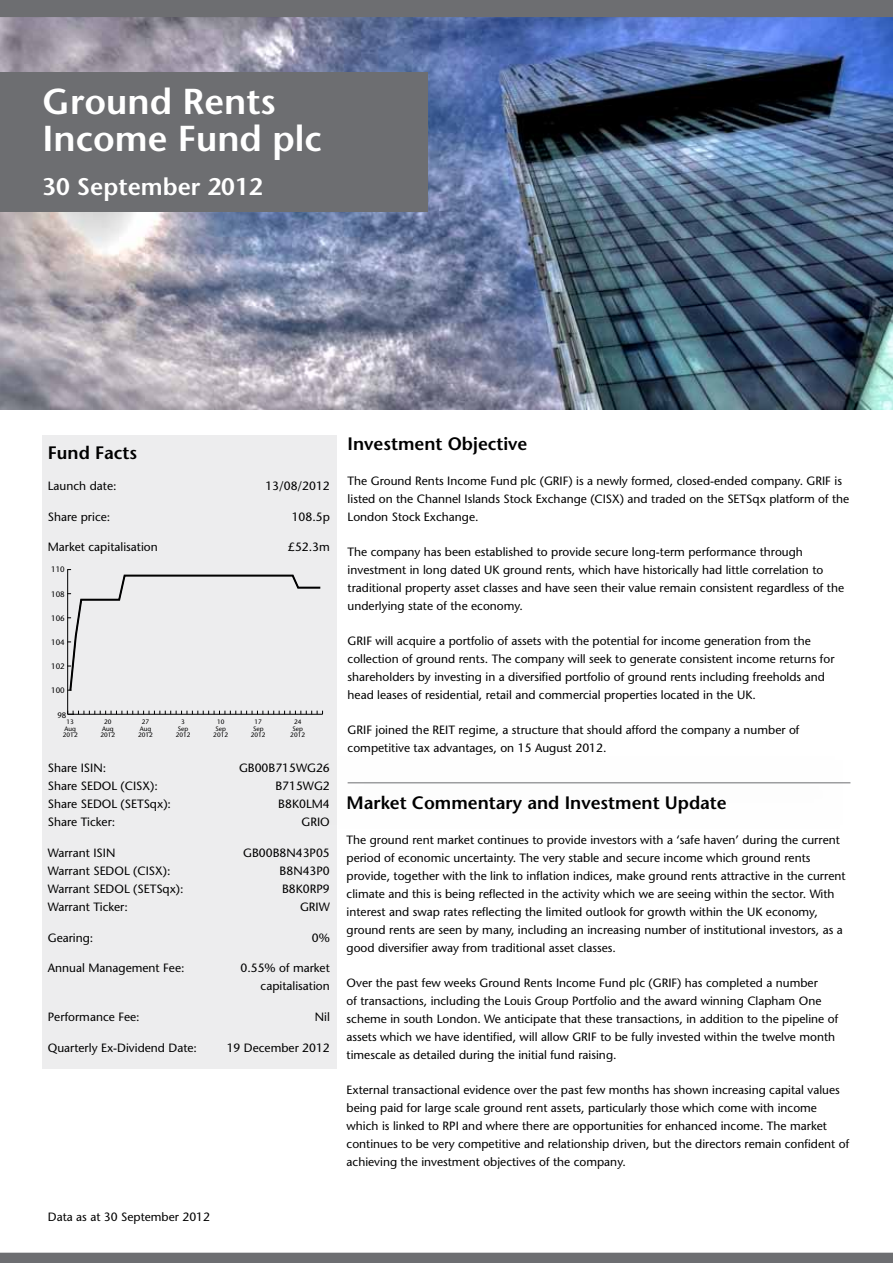
<style>
.page{position:relative;width:893px;height:1263px;background:#fff}
.page>*{position:absolute;margin:0;border:0;box-sizing:border-box;transform-origin:0 0}
.t1{font:600 36px/37.5px "Stone Sans";color:#fff}
.t2{font:600 24px "Stone Sans";color:#fff}
.t3{font:600 18px "Stone Sans";color:#000}
.t4{font:12px/18px "Stone Sans";color:#000}
.t5{font:7.95px "Stone Sans";color:#000}
.t6{font:6.45px/6.4px "Stone Sans";color:#000;text-align:center}
</style>
<div class="page">
<div style="left:43px;top:435px;width:294px;height:634px;background:#ededee"></div>
<img style="left:0;top:17px;width:893px;height:393px">
<div style="left:0;top:1253px;width:893px;height:10px;background:#6d6e71"></div>
<div style="left:0;top:0;width:893px;height:17px;background:#6d6e71"></div>
<div style="left:291px;top:747px;width:552px;height:81px;background:#000;opacity:.75"></div>
<hr style="left:348px;top:782px;width:502px;height:1px;background:#6d6e71">
<div style="left:0;top:73px;width:427px;height:139px;background:#6d6e71"></div>
<hr style="left:67px;top:569px;width:1px;height:145px;background:#000">
<svg style="left:67px;top:711px;width:256px;height:4px"></svg>
<svg style="left:67px;top:569px;width:254px;height:122px"></svg>
<h1 class="t1" style="left:43px;top:82px;width:281px">Ground Rents<br>Income Fund plc</h1>
<h2 class="t2" style="left:43px;top:172px;width:222px">30 September 2012</h2>
<h3 class="t3" style="left:48px;top:442px;width:91px">Fund Facts</h3>
<p class="t4" style="left:48px;top:477px;width:70px">Launch date:</p>
<p class="t4" style="left:265px;top:477px;width:66px">13/08/2012</p>
<p class="t4" style="left:48px;top:507px;width:64px">Share price:</p>
<p class="t4" style="left:292px;top:507px;width:40px">108.5p</p>
<p class="t4" style="left:48px;top:538px;width:111px">Market capitalisation</p>
<p class="t4" style="left:288px;top:538px;width:43px">£52.3m</p>
<p class="t5" style="left:51px;top:565px;width:15px">110</p>
<p class="t5" style="left:51px;top:589px;width:15px">108</p>
<p class="t5" style="left:51px;top:613px;width:15px">106</p>
<p class="t5" style="left:51px;top:637px;width:15px">104</p>
<p class="t5" style="left:51px;top:661px;width:15px">102</p>
<p class="t5" style="left:51px;top:685px;width:15px">100</p>
<p class="t5" style="left:57px;top:710px;width:11px">98</p>
<p class="t6" style="left:63px;top:719px;width:16px">13<br>Aug<br>2012</p>
<p class="t6" style="left:101px;top:719px;width:16px">20<br>Aug<br>2012</p>
<p class="t6" style="left:138px;top:719px;width:16px">27<br>Aug<br>2012</p>
<p class="t6" style="left:176px;top:719px;width:16px">3<br>Sep<br>2012</p>
<p class="t6" style="left:213px;top:719px;width:16px">10<br>Sep<br>2012</p>
<p class="t6" style="left:251px;top:719px;width:16px">17<br>Sep<br>2012</p>
<p class="t6" style="left:290px;top:719px;width:16px">24<br>Sep<br>2012</p>
<p class="t4" style="left:48px;top:759px;width:60px">Share ISIN:</p>
<p class="t4" style="left:239px;top:759px;width:92px">GB00B715WG26</p>
<p class="t4" style="left:48px;top:777px;width:112px">Share SEDOL (CISX):</p>
<p class="t4" style="left:275px;top:777px;width:56px">B715WG2</p>
<p class="t4" style="left:48px;top:795px;width:125px">Share SEDOL (SETSqx):</p>
<p class="t4" style="left:278px;top:795px;width:53px">B8K0LM4</p>
<p class="t4" style="left:48px;top:813px;width:69px">Share Ticker:</p>
<p class="t4" style="left:302px;top:813px;width:30px">GRIO</p>
<p class="t4" style="left:48px;top:843px;width:69px">Warrant ISIN</p>
<p class="t4" style="left:243px;top:843px;width:88px">GB00B8N43P05</p>
<p class="t4" style="left:48px;top:861px;width:124px">Warrant SEDOL (CISX):</p>
<p class="t4" style="left:280px;top:861px;width:52px">B8N43P0</p>
<p class="t4" style="left:48px;top:879px;width:137px">Warrant SEDOL (SETSqx):</p>
<p class="t4" style="left:282px;top:879px;width:49px">B8K0RP9</p>
<p class="t4" style="left:48px;top:897px;width:82px">Warrant Ticker:</p>
<p class="t4" style="left:300px;top:897px;width:31px">GRIW</p>
<p class="t4" style="left:48px;top:928px;width:47px">Gearing:</p>
<p class="t4" style="left:312px;top:928px;width:19px">0%</p>
<p class="t4" style="left:48px;top:959px;width:138px">Annual Management Fee:</p>
<p class="t4" style="left:240px;top:959px;width:91px;text-align:right">0.55% of market capitalisation</p>
<p class="t4" style="left:48px;top:1008px;width:93px">Performance Fee:</p>
<p class="t4" style="left:315px;top:1008px;width:17px">Nil</p>
<p class="t4" style="left:48px;top:1038px;width:151px">Quarterly Ex-Dividend Date:</p>
<p class="t4" style="left:227px;top:1038px;width:105px">19 December 2012</p>
<h3 class="t3" style="left:348px;top:432px;width:181px">Investment Objective</h3>
<p class="t4" style="left:348px;top:471px;width:503px">The Ground Rents Income Fund plc (GRIF) is a newly formed, closed-ended company. GRIF is listed on the Channel Islands Stock Exchange (CISX) and traded on the SETSqx platform of the<br>London Stock Exchange.</p>
<p class="t4" style="left:348px;top:542px;width:498px">The company has been established to provide secure long-term performance through investment in long dated UK ground rents, which have historically had little correlation to traditional property asset classes and have seen their value remain consistent regardless of the underlying state of the economy.</p>
<p class="t4" style="left:348px;top:631px;width:488px">GRIF will acquire a portfolio of assets with the potential for income generation from the collection of ground rents. The company will seek to generate consistent income returns for shareholders by investing in a diversified portfolio of ground rents including freeholds and head leases of residential, retail and commercial properties located in the UK.</p>
<p class="t4" style="left:348px;top:720px;width:453px">GRIF joined the REIT regime, a structure that should afford the company a number of competitive tax advantages, on 15 August 2012.</p>
<h3 class="t3" style="left:347px;top:792px;width:382px">Market Commentary and Investment Update</h3>
<p class="t4" style="left:347px;top:831px;width:500px">The ground rent market continues to provide investors with a ‘safe haven’ during the current period of economic uncertainty. The very stable and secure income which ground rents provide, together with the link to inflation indices, make ground rents attractive in the current climate and this is being reflected in the activity which we are seeing within the sector. With interest and swap rates reflecting the limited outlook for growth within the UK economy, ground rents are seen by many, including an increasing number of institutional investors, as a good diversifier away from traditional asset classes.</p>
<p class="t4" style="left:347px;top:974px;width:493px">Over the past few weeks Ground Rents Income Fund plc (GRIF) has completed a number<br>of transactions, including the Louis Group Portfolio and the award winning Clapham One scheme in south London. We anticipate that these transactions, in addition to the pipeline of assets which we have identified, will allow GRIF to be fully invested within the twelve month timescale as detailed during the initial fund raising.</p>
<p class="t4" style="left:347px;top:1081px;width:504px">External transactional evidence over the past few months has shown increasing capital values being paid for large scale ground rent assets, particularly those which come with income which is linked to RPI and where there are opportunities for enhanced income. The market continues to be very competitive and relationship driven, but the directors remain confident of achieving the investment objectives of the company.</p>
<p class="t4" style="left:48px;top:1208px;width:164px">Data as at 30 September 2012</p>
</div>
